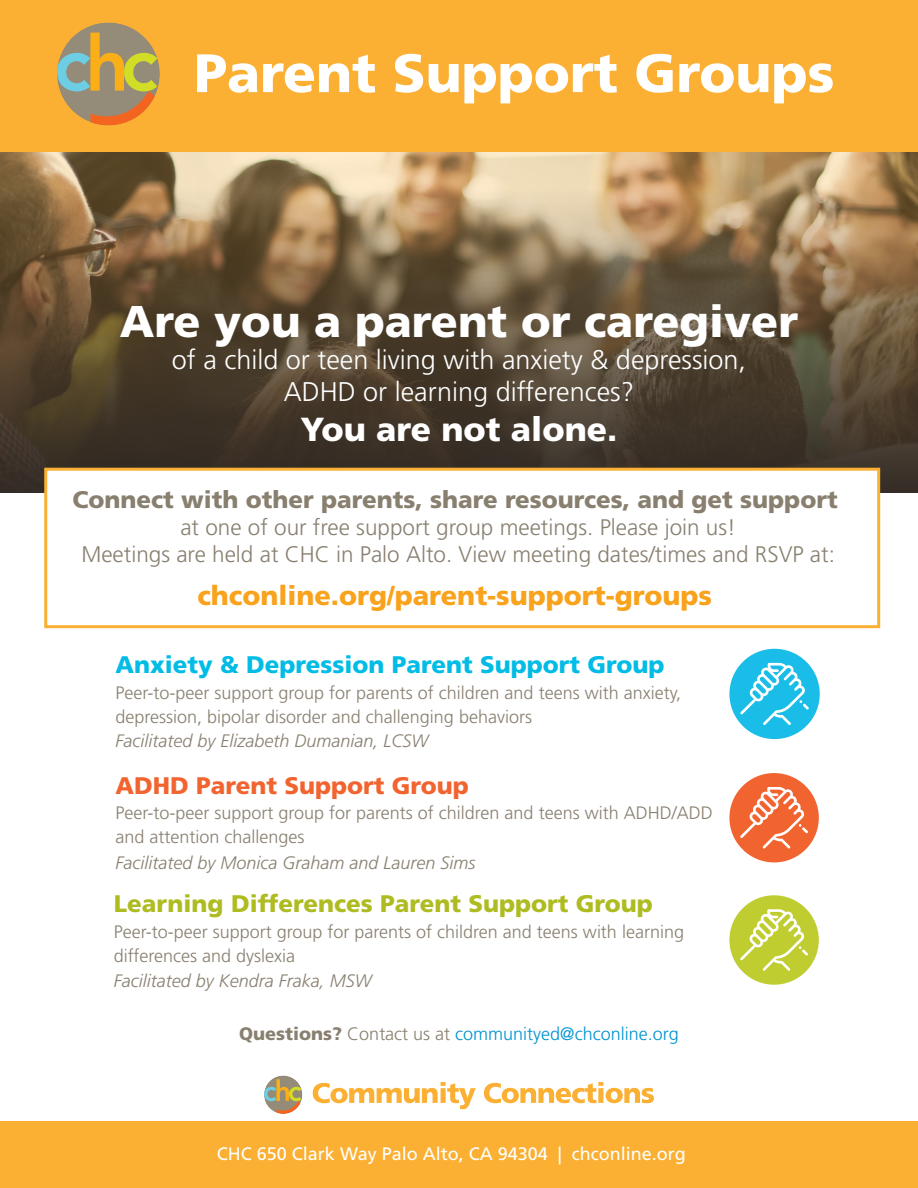
<style>
.page{position:relative;width:918px;height:1188px;background:#fff}
.page>*{position:absolute;margin:0;border:0;box-sizing:border-box;transform-origin:0 0}
.t1{font:900 54px "Frutiger LT Std";color:#fff}
.Heading_1{font:900 44.4px "Frutiger LT Std";color:#fff}
.Intro_paragraph{font:900 33.3px "Frutiger LT Std";color:#fff}
.Intro_paragraph-2{font:300 27px/32.4px "Frutiger LT Std";color:#fff;text-align:center}
.Intro_paragraph-3{font:900 27px "Frutiger LT Std";color:#f9a21c}
.Intro_paragraph-4{font:900 24px "Frutiger LT Std";color:#887f6f}
.Heading_2{font:900 24px "Frutiger LT Std";color:#aebc21}
.Heading_2-2{font:900 24px "Frutiger LT Std";color:#02bce5}
.Heading_2-3{font:900 24px "Frutiger LT Std";color:#f2642f}
.Intro_paragraph-5{font:300 22.5px "Frutiger LT Std";color:#887f6f}
.box_text{font:300 18px/24px "Frutiger LT Std";color:#887f6f}
.box_text-2{font:italic 300 18px "Frutiger LT Std";color:#887f6f}
.box_text-3{font:300 18px "Frutiger LT Std";color:#0093d0}
.Footer_text{font:18px "Frutiger LT Std";color:#fff}
.s1{font-style:italic}
.s2{font-weight:900;color:#887f6f}
.s3{color:#887f6f}
</style>
<div class="page">
<svg style="left:0;top:151px;width:918px;height:38px;background:#c1a47a"></svg>
<svg style="left:0;top:189px;width:918px;height:304px;background:#67543c"></svg>
<div style="left:0;top:1121px;width:918px;height:67px;background:#fbb033"></div>
<div style="left:0;top:0;width:918px;height:151px;background:#fbb033"></div>
<svg style="left:313px;top:1082px;width:163px;height:27px"></svg>
<svg style="left:484px;top:1082px;width:170px;height:21px"></svg>
<svg style="left:264px;top:1075px;width:38px;height:39px"></svg>
<svg style="left:264px;top:1079px;width:37px;height:35px"></svg>
<div style="left:57px;top:22px;width:103px;height:103px;background:#948c79;border-radius:50%"></div>
<svg style="left:57px;top:33px;width:100px;height:92px"></svg>
<div style="left:44px;top:468px;width:836px;height:160px;background:#fff;border:3px solid #fbb033"></div>
<div style="left:729px;top:773px;width:90px;height:89px;background:#f2642f;border-radius:50%"></div>
<svg style="left:740px;top:787px;width:68px;height:62px"></svg>
<div style="left:729px;top:649px;width:91px;height:90px;background:#19bde7;border-radius:50%"></div>
<svg style="left:740px;top:663px;width:69px;height:62px"></svg>
<div style="left:729px;top:895px;width:90px;height:90px;background:#bfcd30;border-radius:50%"></div>
<svg style="left:740px;top:909px;width:68px;height:62px"></svg>
<p class="t1" style="left:194px;top:41px;width:642px">Parent Support Groups</p>
<p class="Heading_1" style="left:120px;top:294px;width:680px">Are you a parent or caregiver</p>
<p class="Intro_paragraph-2" style="left:172px;top:344px;width:576px">of a child or teen living with anxiety &amp; depression,<br>ADHD or learning differences?</p>
<p class="Intro_paragraph" style="left:300px;top:410px;width:319px">You are not alone.</p>
<p class="Intro_paragraph-4" style="left:72px;top:485px;width:767px">Connect with other parents, share resources, and get support</p>
<p class="Intro_paragraph-5" style="left:180px;top:514px;width:557px">at one of our free support group meetings. Please join us!</p>
<p class="Intro_paragraph-5" style="left:81px;top:541px;width:755px">Meetings are held at CHC in Palo Alto. View meeting dates/times and RSVP at:</p>
<p class="Intro_paragraph-3" style="left:197px;top:580px;width:516px">chconline.org/parent-support-groups</p>
<p class="Heading_2-2" style="left:116px;top:650px;width:550px">Anxiety &amp; Depression Parent Support Group</p>
<p class="box_text" style="left:116px;top:681px;width:567px">Peer-to-peer support group for parents of children and teens with anxiety, depression, bipolar disorder and challenging behaviors<br><span class="s1">Facilitated by Elizabeth Dumanian, LCSW</span></p>
<p class="Heading_2-3" style="left:116px;top:771px;width:355px">ADHD Parent Support Group</p>
<p class="box_text" style="left:116px;top:801px;width:599px">Peer-to-peer support group for parents of children and teens with ADHD/ADD and attention challenges</p>
<p class="box_text-2" style="left:116px;top:852px;width:362px">Facilitated by Monica Graham and Lauren Sims</p>
<p class="Heading_2" style="left:114px;top:889px;width:540px">Learning Differences Parent Support Group</p>
<p class="box_text" style="left:114px;top:920px;width:572px">Peer-to-peer support group for parents of children and teens with learning differences and dyslexia</p>
<p class="box_text-2" style="left:114px;top:971px;width:259px">Facilitated by Kendra Fraka, MSW</p>
<p class="box_text-3" style="left:239px;top:1024px;width:441px"><span class="s2">Questions?</span> <span class="s3">Contact us at</span> communityed@chconline.org</p>
<p class="Footer_text" style="left:217px;top:1143px;width:470px">CHC 650 Clark Way Palo Alto, CA 94304 | chconline.org</p>
</div>
